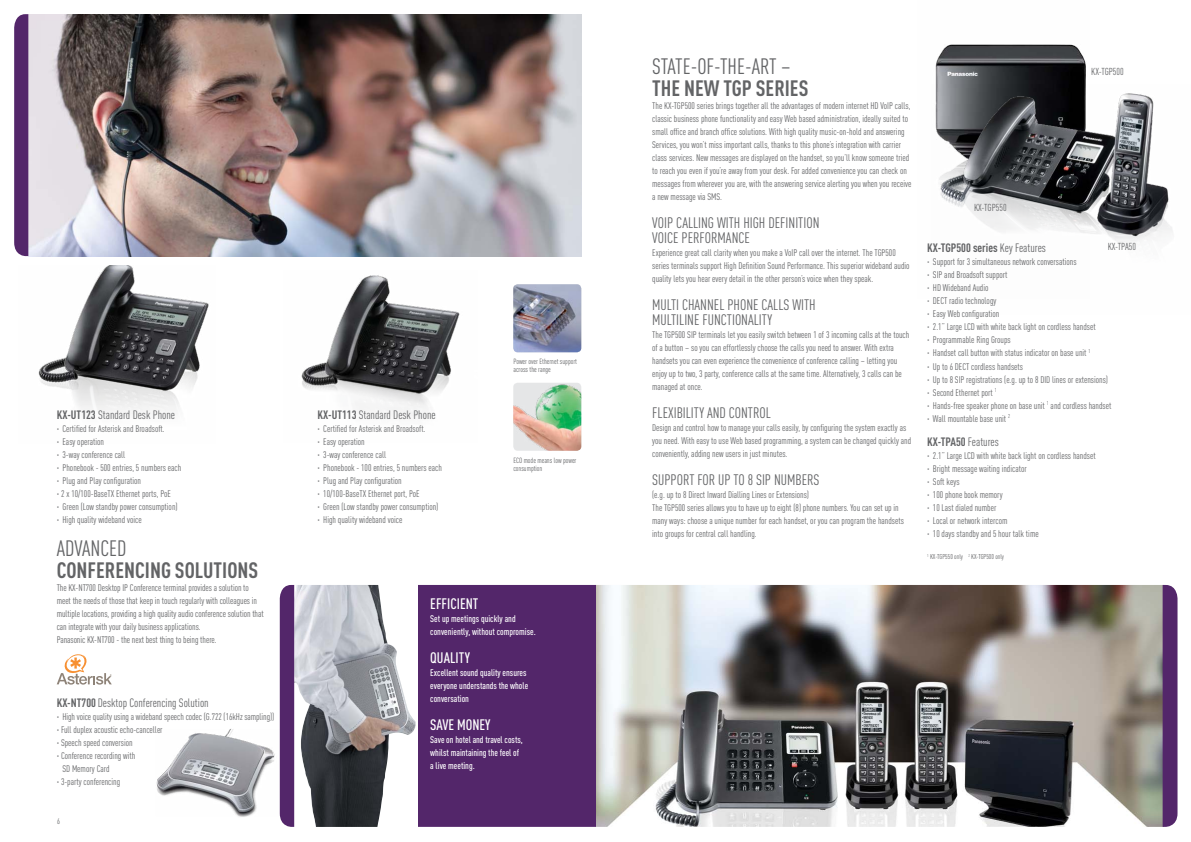
<style>
.page{position:relative;width:1191px;height:842px;background:#fff}
.page>*{position:absolute;margin:0;border:0;box-sizing:border-box;transform-origin:0 0}
.t1{font:700 22px "DIN Cond";color:#636466}
.t2{font:22px "DIN Cond";color:#636466}
.t3{font:15px/15px "DIN Cond";color:#636466}
.t4{font:500 15px "DIN Cond";color:#fff}
.t5{font:12px "DIN Cond";color:#636466}
.t6{font:700 12px "DIN Cond";color:#636466}
.t7{font:10px "DIN Cond";color:#636466}
.t8{font:9.5px/13px "DIN Cond";color:#636466}
.t9{font:500 9.5px/13px "DIN Cond";color:#fff}
.t10{font:8px "DIN Cond";color:#636466}
.t11{font:7.5px/8px "DIN Cond";color:#636466}
.t12{font:7px "DIN Cond";color:#636466}
.s1{font-weight:700}
.s2{font-weight:400}
</style>
<div class="page">
<img style="left:595px;top:585px;width:567px;height:242px">
<svg style="left:1162px;top:585px;width:15px;height:242px;background:#582d6d"></svg>
<img style="left:28px;top:14px;width:553px;height:242px">
<svg style="left:14px;top:14px;width:14px;height:242px;background:#582c6e"></svg>
<img style="left:935px;top:44px;width:151px;height:40px">
<img style="left:935px;top:84px;width:238px;height:160px">
<div style="left:419px;top:585px;width:176px;height:242px;background:#53266a"></div>
<img style="left:38px;top:266px;width:171px;height:146px">
<img style="left:301px;top:275px;width:159px;height:142px">
<img style="left:513px;top:284px;width:68px;height:68px">
<img style="left:513px;top:383px;width:68px;height:68px">
<img style="left:294px;top:585px;width:121px;height:242px">
<img style="left:156px;top:729px;width:124px;height:88px">
<div style="left:280px;top:585px;width:14px;height:242px;background:#53266a"></div>
<svg style="left:57px;top:654px;width:55px;height:31px"></svg>
<p class="t5" style="left:57px;top:407px;width:120px"><span class="s1">KX-UT123</span> Standard Desk Phone</p>
<p class="t8" style="left:57px;top:422px;width:126px">· Certified for Asterisk and Broadsoft.<br>· Easy operation<br>· 3-way conference call<br>· Phonebook - 500 entries, 5 numbers each · Plug and Play configuration<br>· 2 x 10/100-BaseTX Ethernet ports, PoE<br>· Green (Low standby power consumption) · High quality wideband voice</p>
<h1 class="t2" style="left:57px;top:535px;width:69px">Advanced</h1>
<h1 class="t1" style="left:57px;top:556px;width:203px">CONFERENCING SOLUTIONS</h1>
<p class="t8" style="left:57px;top:581px;width:208px">The KX-NT700 Desktop IP Conference terminal provides a solution to meet the needs of those that keep in touch regularly with colleagues in multiple locations, providing a high quality audio conference solution that can integrate with your daily business applications.<br>Panasonic KX-NT700 - the next best thing to being there.</p>
<p class="t5" style="left:57px;top:696px;width:153px"><span class="s1">KX-NT700</span> Desktop Conferencing Solution</p>
<p class="t8" style="left:57px;top:710px;width:219px">· High voice quality using a wideband speech codec (G.722 (16kHz sampling)) · Full duplex acoustic echo-canceller<br>· Speech speed conversion<br>· Conference recording with<br>SD Memory Card<br>· 3-party conferencing</p>
<p class="t10" style="left:57px;top:816px;width:4px">6</p>
<p class="t5" style="left:317px;top:408px;width:120px"><span class="s1">KX-UT113</span> Standard Desk Phone</p>
<p class="t8" style="left:317px;top:422px;width:126px">· Certified for Asterisk and Broadsoft.<br>· Easy operation<br>· 3-way conference call<br>· Phonebook - 100 entries, 5 numbers each · Plug and Play configuration<br>· 10/100-BaseTX Ethernet port, PoE<br>· Green (Low standby power consumption) · High quality wideband voice</p>
<p class="t11" style="left:513px;top:357px;width:65px">Power over Ethernet support across the range</p>
<p class="t11" style="left:513px;top:456px;width:65px">ECO mode means low power consumption</p>
<h2 class="t4" style="left:430px;top:594px;width:50px">EFFICIENT</h2>
<p class="t9" style="left:430px;top:612px;width:107px">Set up meetings quickly and conveniently, without compromise.</p>
<h2 class="t4" style="left:430px;top:648px;width:41px">QUALITY</h2>
<p class="t9" style="left:430px;top:666px;width:99px">Excellent sound quality ensures everyone understands the whole conversation</p>
<h2 class="t4" style="left:430px;top:715px;width:62px">SAVE MONEY</h2>
<p class="t9" style="left:430px;top:733px;width:94px">Save on hotel and travel costs, whilst maintaining the feel of a live meeting.</p>
<h1 class="t2" style="left:652px;top:54px;width:140px">State-of-the-art –</h1>
<h1 class="t1" style="left:652px;top:75px;width:158px">THE NEW TGP SERIES</h1>
<p class="t8" style="left:652px;top:99px;width:261px">The KX-TG P500 series brings together all the advantages of modern internet HD VoIP calls, classic business phone functionality and easy Web based administration, ideally suited to small office and branch office solutions. With high quality music-on-hold and answering Services, you won’t miss important calls, thanks to this phone’s integration with carrier class services. New messages are displayed on the handset, so you’ll know someone tried to reach you even if you’re away from your desk. For added convenience you can check on messages from wherever you are, with the answering service alerting you when you receive a new message via SMS.</p>
<h2 class="t3" style="left:652px;top:215px;width:169px">VoIP calling with High Definition<br>Voice Performance</h2>
<p class="t8" style="left:652px;top:246px;width:259px">Experience great call clarity when you make a VoIP call over the internet. The TG P500 series terminals support High Definition Sound Performance. This superior wideband audio quality lets you hear every detail in the other person’s voice when they speak.</p>
<h2 class="t3" style="left:652px;top:297px;width:165px">Multi channel phone calls with multiline functionality</h2>
<p class="t8" style="left:652px;top:328px;width:259px">The TG P500 SIP terminals let you easily switch between 1 of 3 incoming calls at the touch of a button – so you can effortlessly choose the calls you need to answer. With extra handsets you can even experience the convenience of conference calling – letting you enjoy up to two, 3 party, conference calls at the same time. Alternatively, 3 calls can be managed at once.</p>
<h2 class="t3" style="left:652px;top:405px;width:120px">Flexibility and Control</h2>
<p class="t8" style="left:652px;top:421px;width:260px">Design and control how to manage your calls easily, by configuring the system exactly as you need. With easy to use Web based programming, a system can be changed quickly and conveniently, adding new users in just minutes.</p>
<h2 class="t3" style="left:652px;top:472px;width:169px">Support for up to 8 SIP numbers</h2>
<p class="t8" style="left:652px;top:488px;width:253px">(e.g. up to 8 Direct Inward Dialling Lines or Extensions)<br>The TGP500 series allows you to have up to eight (8) phone numbers. You can set up in many ways: choose a unique number for each handset, or you can program the handsets into groups for central call handling.</p>
<p class="t7" style="left:974px;top:201px;width:34px">KX-TGP550</p>
<p class="t7" style="left:1091px;top:66px;width:34px">KX-TGP500</p>
<p class="t7" style="left:1107px;top:241px;width:30px">KX-TPA50</p>
<p class="t6" style="left:927px;top:241px;width:120px">KX-TGP500 SERIES <span class="s2">Key Features</span></p>
<p class="t8" style="left:927px;top:256px;width:151px">· Support for 3 simultaneous network conversations · SIP and Broadsoft support<br>· HD Wideband Audio<br>· DECT</p>
<p class="t8" style="left:927px;top:295px;width:186px;text-indent:22px">radio technology<br>· Easy Web configuration<br>· 2.1” Large LCD with white back light on cordless handset<br>· Programmable Ring Groups<br>· Handset call button with status indicator on base unit <sup>1<br></sup>· Up to 6 DECT cordless handsets<br>· Up to 8 SIP registrations (e.g. up to 8 DID lines or extensions) · Second Ethernet port <sup>1<br></sup>· Hands-free speaker phone on base unit <sup>1</sup> and cordless handset · Wall mountable base unit <sup>2</sup></p>
<p class="t6" style="left:927px;top:434px;width:73px">KX-TPA50 <span class="s2">Features</span></p>
<p class="t8" style="left:927px;top:449px;width:170px">· 2.1” Large LCD with white back light on cordless handset · Bright message waiting indicator<br>· S oft keys<br>· 100 phone book memory<br>· 10 Last dialed number<br>· Local or network intercom<br>· 10 days standby and 5 hour talk time</p>
<p class="t12" style="left:927px;top:552px;width:78px"><sup>1</sup> KX-TGP550 only <sup>2</sup> KX-TGP500 only</p>
</div>
